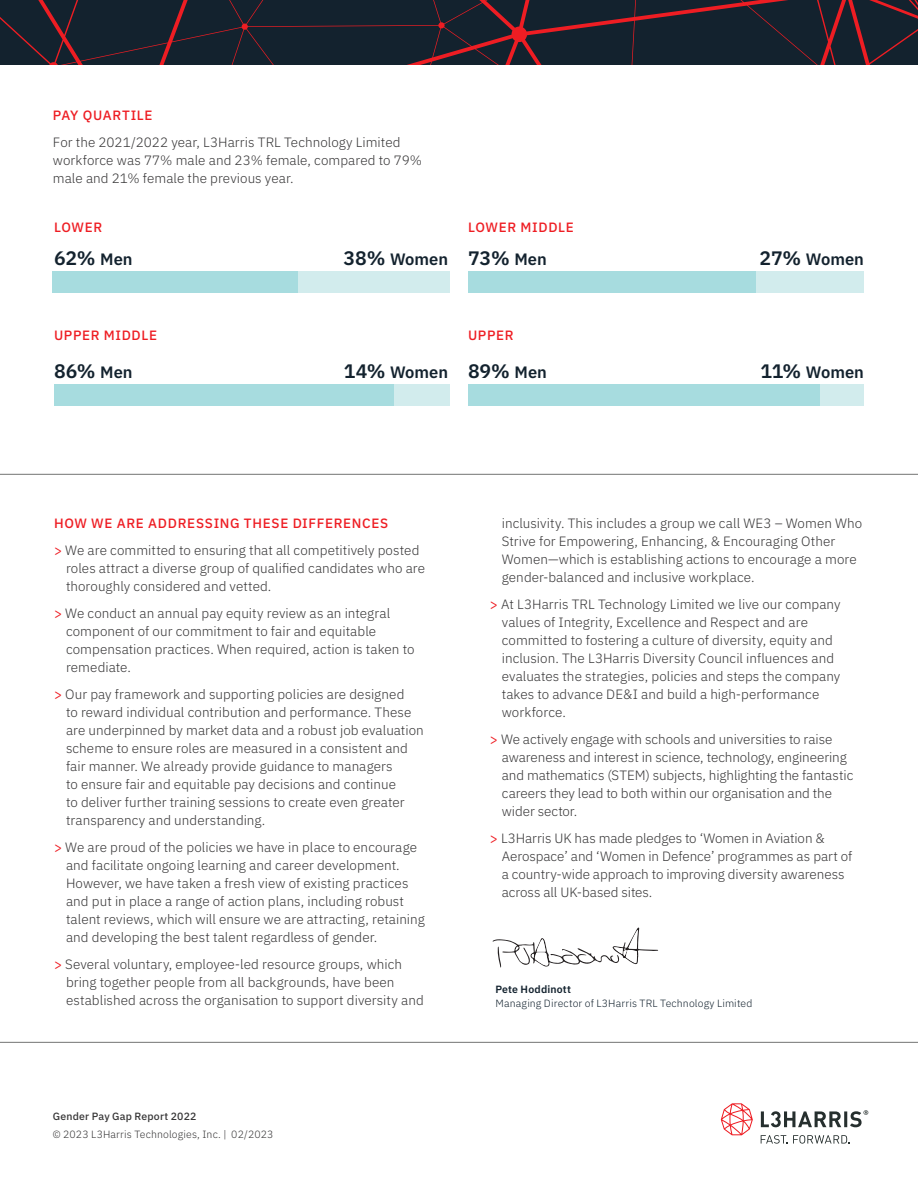
<style>
.page{position:relative;width:918px;height:1188px;background:#fff}
.page>*{position:absolute;margin:0;border:0;box-sizing:border-box;transform-origin:0 0}
.TABLE_BOLD___Plex_Sa{font:600 19.5px "IBM Plex Sans";letter-spacing:-.005em;color:#13222e}
.TABLE_BOLD___Plex_Sa-2{font:600 16.5px "IBM Plex Sans";letter-spacing:-.005em;color:#13222e}
.BODY___Plex_Sans_Lig{font:300 13.5px/18px "IBM Plex Sans";letter-spacing:.005em;color:#363536}
.H3__RED____Plex_Sans{font:500 13.5px "IBM Plex Sans";letter-spacing:.05em;color:#ee1d23}
.TABLE_BOLD___Plex_Sa-3{font:300 10.5px "IBM Plex Sans";letter-spacing:.015em;color:#13222e}
.BOILERPLATE___Plex_S{font:300 10.5px "IBM Plex Sans";letter-spacing:.015em;color:#363536}
.Sell_Sheet_Title___P{font:500 10.5px "IBM Plex Sans";letter-spacing:.015em;color:#363536}
.TABLE_BOLD___Plex_Sa-4{font:600 10.5px "IBM Plex Sans";letter-spacing:.015em;color:#13222e}
.s1{font-size:16.5px}
.s2{font-size:19.5px}
.s3{font-weight:400;color:#ee1d23}
</style>
<div class="page">
<svg style="left:492px;top:927px;width:167px;height:41px"></svg>
<svg style="left:0;top:0;width:918px;height:65px;background:#22212d"></svg>
<div style="left:468px;top:384px;width:396px;height:21px;background:#a7dcdf"></div>
<div style="left:468px;top:271px;width:396px;height:22px;background:#a7dcdf"></div>
<hr style="left:0;top:1042px;width:918px;height:1px;background:#737473">
<hr style="left:0;top:474px;width:918px;height:1px;background:#737473">
<div style="left:54px;top:384px;width:396px;height:21px;background:#a7dcdf"></div>
<div style="left:394px;top:384px;width:56px;height:21px;background:#d2eced"></div>
<div style="left:757px;top:271px;width:107px;height:22px;background:#d2eced"></div>
<div style="left:820px;top:384px;width:44px;height:21px;background:#d2eced"></div>
<div style="left:53px;top:271px;width:397px;height:22px;background:#a7dcdf"></div>
<div style="left:299px;top:271px;width:151px;height:22px;background:#d2eced"></div>
<svg style="left:761px;top:1135px;width:89px;height:9px"></svg>
<svg style="left:721px;top:1103px;width:32px;height:32px"></svg>
<svg style="left:761px;top:1110px;width:107px;height:17px"></svg>
<p class="H3__RED____Plex_Sans" style="left:53px;top:105px;width:101px">PAY QUARTILE</p>
<p class="BODY___Plex_Sans_Lig" style="left:53px;top:132px;width:371px">For the 2021/2022 year, L3Harris TRL Technology Limited workforce was 77% male and 23% female, compared to 79% male and 21% female the previous year.</p>
<p class="H3__RED____Plex_Sans" style="left:54px;top:217px;width:50px">LOWER</p>
<p class="H3__RED____Plex_Sans" style="left:468px;top:217px;width:107px">LOWER MIDDLE</p>
<p class="TABLE_BOLD___Plex_Sa" style="left:54px;top:243px;width:80px">62% <span class="s1">Men</span></p>
<p class="TABLE_BOLD___Plex_Sa-2" style="left:344px;top:246px;width:106px"><span class="s2">38%</span> Women</p>
<p class="TABLE_BOLD___Plex_Sa" style="left:468px;top:243px;width:80px">73% <span class="s1">Men</span></p>
<p class="TABLE_BOLD___Plex_Sa-2" style="left:760px;top:246px;width:106px"><span class="s2">27%</span> Women</p>
<p class="H3__RED____Plex_Sans" style="left:54px;top:325px;width:105px">UPPER MIDDLE</p>
<p class="H3__RED____Plex_Sans" style="left:468px;top:325px;width:47px">UPPER</p>
<p class="TABLE_BOLD___Plex_Sa" style="left:54px;top:355px;width:80px">86% <span class="s1">Men</span></p>
<p class="TABLE_BOLD___Plex_Sa-2" style="left:344px;top:359px;width:106px"><span class="s2">14%</span> Women</p>
<p class="TABLE_BOLD___Plex_Sa" style="left:468px;top:355px;width:80px">89% <span class="s1">Men</span></p>
<p class="TABLE_BOLD___Plex_Sa-2" style="left:760px;top:359px;width:105px"><span class="s2">11%</span> Women</p>
<p class="H3__RED____Plex_Sans" style="left:54px;top:513px;width:336px">HOW WE ARE ADDRESSING THESE DIFFERENCES</p>
<p class="BODY___Plex_Sans_Lig" style="left:66px;top:541px;width:361px;text-indent:-12px"><span class="s3">&gt;</span> We are committed to ensuring that all competitively posted roles attract a diverse group of qualified candidates who are thoroughly considered and vetted.</p>
<p class="BODY___Plex_Sans_Lig" style="left:66px;top:604px;width:350px;text-indent:-12px"><span class="s3">&gt;</span> We conduct an annual pay equity review as an integral component of our commitment to fair and equitable compensation practices. When required, action is taken to remediate.</p>
<p class="BODY___Plex_Sans_Lig" style="left:66px;top:685px;width:359px;text-indent:-12px"><span class="s3">&gt;</span> Our pay framework and supporting policies are designed<br>to reward individual contribution and performance. These are underpinned by market data and a robust job evaluation scheme to ensure roles are measured in a consistent and fair manner. We already provide guidance to managers<br>to ensure fair and equitable pay decisions and continue<br>to deliver further training sessions to create even greater transparency and understanding.</p>
<p class="BODY___Plex_Sans_Lig" style="left:66px;top:838px;width:360px;text-indent:-12px"><span class="s3">&gt;</span> We are proud of the policies we have in place to encourage and facilitate ongoing learning and career development.<br>However, we have taken a fresh view of existing practices and put in place a range of action plans, including robust talent reviews, which will ensure we are attracting, retaining and developing the best talent regardless of gender.</p>
<p class="BODY___Plex_Sans_Lig" style="left:66px;top:955px;width:359px;text-indent:-12px"><span class="s3">&gt;</span> Several voluntary, employee-led resource groups, which bring together people from all backgrounds, have been established across the organisation to support diversity and</p>
<p class="Sell_Sheet_Title___P" style="left:53px;top:1108px;width:145px">Gender Pay Gap Report 2022</p>
<p class="BOILERPLATE___Plex_S" style="left:53px;top:1127px;width:222px">© 2023 L3Harris Technologies, Inc. | 02/2023</p>
<p class="BODY___Plex_Sans_Lig" style="left:502px;top:514px;width:362px">inclusivity. This includes a group we call WE3 – Women Who Strive for Empowering, Enhancing, &amp; Encouraging Other Women—which is establishing actions to encourage a more gender-balanced and inclusive workplace.</p>
<p class="BODY___Plex_Sans_Lig" style="left:502px;top:595px;width:340px;text-indent:-12px"><span class="s3">&gt;</span> At L3Harris TRL Technology Limited we live our company values of Integrity, Excellence and Respect and are committed to fostering a culture of diversity, equity and inclusion. The L3Harris Diversity Council influences and evaluates the strategies, policies and steps the company takes to advance DE&amp;I and build a high-performance workforce.</p>
<p class="BODY___Plex_Sans_Lig" style="left:502px;top:730px;width:353px;text-indent:-12px"><span class="s3">&gt;</span> We actively engage with schools and universities to raise awareness and interest in science, technology, engineering and mathematics (STEM) subjects, highlighting the fantastic careers they lead to both within our organisation and the wider sector.</p>
<p class="BODY___Plex_Sans_Lig" style="left:502px;top:829px;width:352px;text-indent:-12px"><span class="s3">&gt;</span> L3Harris UK has made pledges to ‘Women in Aviation &amp; Aerospace’ and ‘Women in Defence’ programmes as part of a country-wide approach to improving diversity awareness across all UK-based sites.</p>
<p class="TABLE_BOLD___Plex_Sa-4" style="left:495px;top:981px;width:77px">Pete Hoddinott</p>
<p class="TABLE_BOLD___Plex_Sa-3" style="left:495px;top:995px;width:259px">Managing Director of L3Harris TRL Technology Limited</p>
</div>
